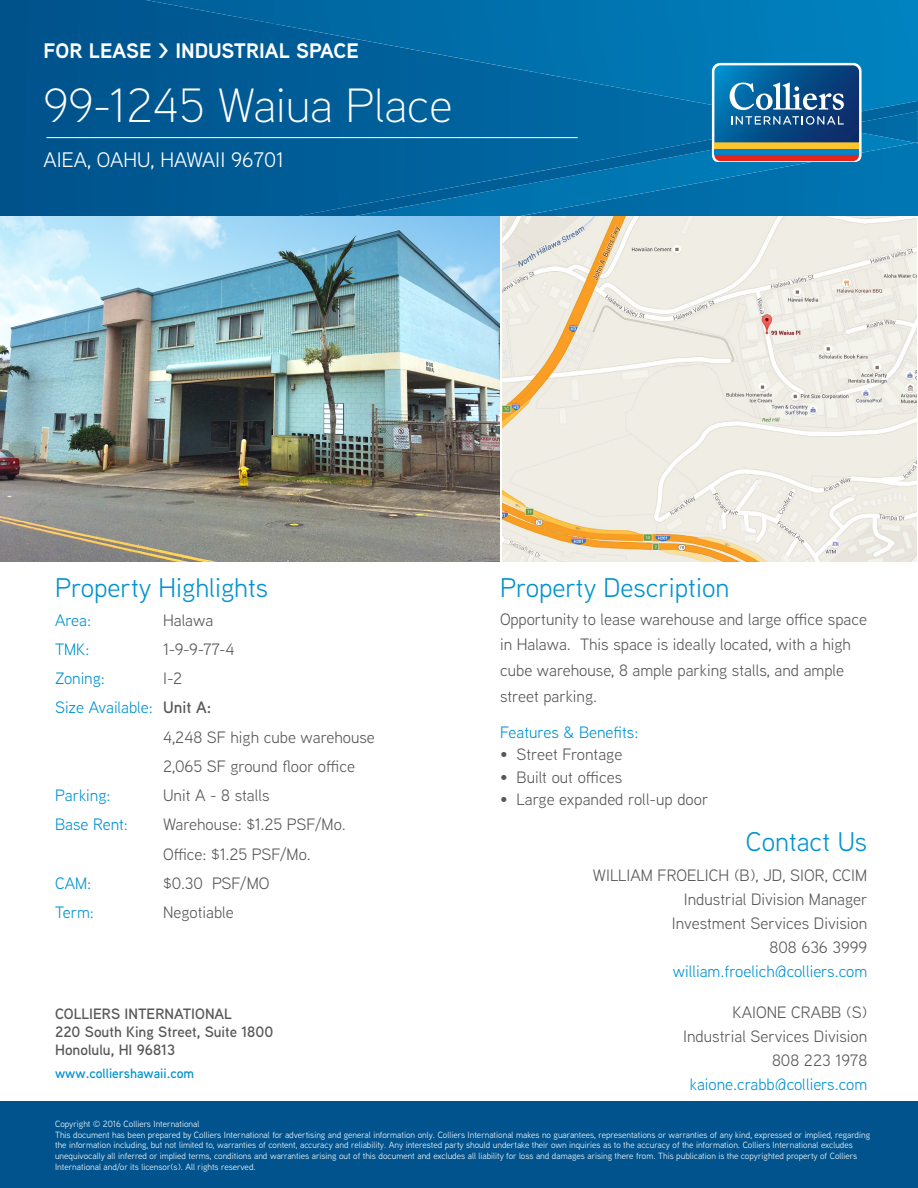
<style>
.page{position:relative;width:918px;height:1188px;background:#fff}
.page>*{position:absolute;margin:0;border:0;box-sizing:border-box;transform-origin:0 0}
.t1{font:300 48px "Aaux Next";color:#fff}
.t2{font:27px "Aaux Next";color:#0093d0}
.t3{font:700 21px "Aaux Next";color:#fff}
.t4{font:21px "Aaux Next";color:#fff}
.t5{font:16.5px/24px "Aaux Next";color:#57585a;text-align:right}
.t6{font:16.5px "Aaux Next";color:#0093d0}
.t7{font:600 15px/18px "Aaux Next";color:#57585a}
.t8{font:600 13.5px "Aaux Next";color:#0093d0}
.t9{font:9px/10.8px "Aaux Next";color:#fff}
.s1{font-weight:600;color:#57585a}
</style>
<div class="page">
<div style="left:0;top:0;width:246px;height:216px;background:#00568f"></div>
<div style="left:246px;top:24px;width:52px;height:192px;background:#005c95"></div>
<div style="left:298px;top:73px;width:263px;height:143px;background:#00619b"></div>
<img style="left:561px;top:122px;width:357px;height:94px">
<img style="left:146px;top:0;width:772px;height:24px">
<img style="left:270px;top:23px;width:648px;height:50px">
<img style="left:534px;top:72px;width:178px;height:50px">
<img style="left:548px;top:141px;width:211px;height:70px">
<img style="left:758px;top:162px;width:157px;height:10px">
<img style="left:355px;top:190px;width:141px;height:26px">
<img style="left:496px;top:184px;width:53px;height:32px">
<img style="left:528px;top:154px;width:102px;height:30px">
<img style="left:629px;top:122px;width:204px;height:43px">
<img style="left:298px;top:201px;width:79px;height:15px">
<img style="left:375px;top:173px;width:154px;height:39px">
<svg style="left:712px;top:63px;width:206px;height:99px;background:#34749c"></svg>
<hr style="left:46px;top:137px;width:532px;height:1px;background:#fff">
<img style="left:0;top:216px;width:500px;height:346px">
<div style="left:0;top:1102px;width:918px;height:86px;background:#00538d"></div>
<img style="left:502px;top:216px;width:414px;height:346px">
<h3 class="t3" style="left:44px;top:36px;width:317px">FOR LEASE &gt; INDUSTRIAL SPACE</h3>
<h1 class="t1" style="left:44px;top:74px;width:411px">99-1245 Waiua Place</h1>
<h3 class="t4" style="left:44px;top:146px;width:242px">AIEA, OAHU, HAWAII 96701</h3>
<h2 class="t2" style="left:55px;top:569px;width:215px">Property Highlights</h2>
<h2 class="t2" style="left:500px;top:569px;width:231px">Property Description</h2>
<h3 class="t6" style="left:55px;top:609px;width:38px">Area:</h3>
<h3 class="t5" style="left:163px;top:607px;width:52px">Halawa</h3>
<h3 class="t6" style="left:55px;top:638px;width:36px">TMK:</h3>
<h3 class="t5" style="left:163px;top:637px;width:73px">1-9-9-77-4</h3>
<h3 class="t6" style="left:55px;top:667px;width:51px">Zoning:</h3>
<h3 class="t5" style="left:163px;top:666px;width:21px">I-2</h3>
<h3 class="t6" style="left:55px;top:696px;width:158px">Size Available: <span class="s1">Unit A:</span></h3>
<h3 class="t5" style="left:163px;top:724px;width:213px">4,248 SF high cube warehouse</h3>
<h3 class="t5" style="left:163px;top:754px;width:194px">2,065 SF ground floor office</h3>
<h3 class="t6" style="left:55px;top:784px;width:57px">Parking:</h3>
<h3 class="t5" style="left:163px;top:783px;width:108px">Unit A - 8 stalls</h3>
<h3 class="t6" style="left:55px;top:813px;width:74px">Base Rent:</h3>
<h3 class="t5" style="left:163px;top:809px;width:184px;line-height:29.2px;text-align:left">Warehouse: $1.25 PSF/Mo.<br>Office: $1.25 PSF/Mo.</h3>
<h3 class="t6" style="left:55px;top:872px;width:38px">CAM:</h3>
<h3 class="t5" style="left:163px;top:871px;width:108px">$0.30 PSF/MO</h3>
<h3 class="t6" style="left:55px;top:901px;width:40px">Term:</h3>
<h3 class="t5" style="left:163px;top:900px;width:72px">Negotiable</h3>
<h3 class="t7" style="left:55px;top:1005px;width:220px">COLLIERS INTERNATIONAL<br>220 South King Street, Suite 1800<br>Honolulu, HI 96813</h3>
<h3 class="t8" style="left:55px;top:1064px;width:141px">www.colliershawaii.com</h3>
<h3 class="t5" style="left:500px;top:605px;width:369px;line-height:25.8px;text-align:left">Opportunity to lease warehouse and large office space in Halawa. This space is ideally located, with a high cube warehouse, 8 ample parking stalls, and ample street parking.</h3>
<h3 class="t6" style="left:500px;top:721px;width:140px">Features &amp; Benefits:</h3>
<h3 class="t5" style="left:500px;top:742px;width:124px">• Street Frontage</h3>
<h3 class="t5" style="left:500px;top:765px;width:124px">• Built out offices</h3>
<h3 class="t5" style="left:500px;top:787px;width:210px">• Large expanded roll-up door</h3>
<h2 class="t2" style="left:746px;top:824px;width:123px">Contact Us</h2>
<h3 class="t5" style="left:593px;top:863px;width:276px">WILLIAM FROELICH (B), JD, SIOR, CCIM<br>Industrial Division Manager<br>Investment Services Division<br>808 636 3999</h3>
<h3 class="t6" style="left:673px;top:960px;width:196px">william.froelich@colliers.com</h3>
<h3 class="t5" style="left:683px;top:1000px;width:186px">KAIONE CRABB (S)<br>Industrial Services Division<br>808 223 1978</h3>
<h3 class="t6" style="left:690px;top:1074px;width:179px">kaione.crabb@colliers.com</h3>
<p class="t9" style="left:55px;top:1118px;width:817px">Copyright © 2016 Colliers International<br>This document has been prepared by Colliers International for advertising and general information only. Colliers International makes no guarantees, representations or warranties of any kind, expressed or implied, regarding the information including, but not limited to, warranties of content, accuracy and reliability. Any interested party should undertake their own inquiries as to the accuracy of the information. Colliers International excludes unequivocally all inferred or implied terms, conditions and warranties arising out of this document and excludes all liability for loss and damages arising there from. This publication is the copyrighted property of Colliers International and/or its licensor(s). All rights reserved.</p>
</div>
